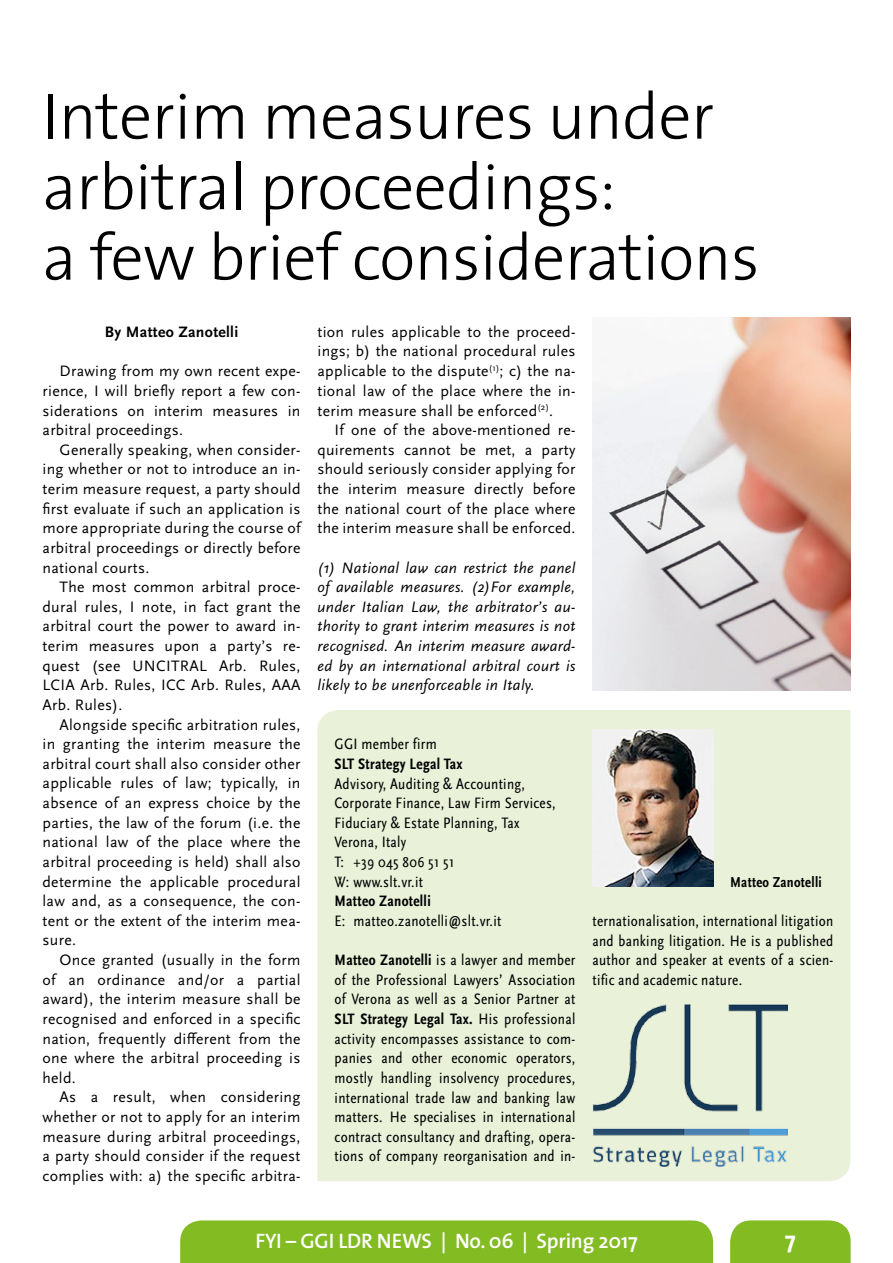
<style>
.page{position:relative;width:893px;height:1263px;background:#fff}
.page>*{position:absolute;margin:0;border:0;box-sizing:border-box;transform-origin:0 0}
.t1{font:300 66px/70.5px "The Sans";letter-spacing:-.01em;color:#000}
.t2{font:700 24px "The Sans";color:#fff}
.t3{font:600 21px "The Sans";letter-spacing:-.01em;color:#fff}
.t4{font:15.75px/19.6px "Scala Sans Pro";letter-spacing:.02em;color:#000;text-align:justify}
.t5{font:condensed 15.75px/19.6px "Scala Sans Pro";letter-spacing:.02em;color:#000;text-align:justify}
.t6{font:italic 15.75px/19.6px "Scala Sans Pro";letter-spacing:.02em;color:#000;text-align:justify}
.t7{font:700 condensed 15.75px "Scala Sans Pro";letter-spacing:.02em;color:#000}
.t8{font:700 15.75px "Scala Sans Pro";letter-spacing:.02em;color:#000}
.t9{font:700 condensed 15px "Scala Sans Pro";letter-spacing:.02em;color:#000}
.s1{font-weight:700}
</style>
<div class="page">
<svg style="left:730px;top:1220px;width:121px;height:43px;background:#88be2c"></svg>
<div style="left:180px;top:1220px;width:533px;height:43px;background:#82bb22"></div>
<div style="left:317px;top:710px;width:533px;height:471px;background:#e9f1d9"></div>
<img style="left:593px;top:730px;width:120px;height:157px">
<img style="left:592px;top:1004px;width:195px;height:163px">
<img style="left:592px;top:317px;width:259px;height:373px">
<h1 class="t1" style="left:42px;top:79px;width:719px">Interim measures under arbitral proceedings:<br>a few brief considerations</h1>
<p class="t8" style="left:105px;top:323px;width:135px">By Matteo Zanotelli</p>
<p class="t4" style="left:43px;top:361px;width:259px;text-indent:17px">Drawing from my own recent expe&shy;rience, I will briefly report a few con&shy;siderations on interim measures in arbitral proceedings.</p>
<p class="t4" style="left:43px;top:440px;width:259px;text-indent:17px">Generally speaking, when consider&shy;ing whether or not to introduce an in&shy;terim measure request, a party should first evaluate if such an application is more appropriate during the course of arbitral proceedings or directly before national courts.</p>
<p class="t4" style="left:43px;top:577px;width:259px;text-indent:17px">The most common arbitral proce&shy;dural rules, I note, in fact grant the arbitral court the power to award in&shy;terim measures upon a party’s re&shy;quest (see UNCITRAL Arb. Rules, LCIA Arb. Rules, ICC Arb. Rules, AAA Arb. Rules).</p>
<p class="t4" style="left:43px;top:714px;width:259px;text-indent:17px">Alongside specific arbitration rules, in granting the interim measure the arbitral court shall also consider other applicable rules of law; typically, in absence of an express choice by the parties, the law of the forum (i.e. the national law of the place where the arbitral proceeding is held) shall also determine the applicable procedural law and, as a consequence, the con&shy;tent or the extent of the interim mea&shy;sure.</p>
<p class="t4" style="left:43px;top:950px;width:259px;text-indent:17px">Once granted (usually in the form of an ordinance and/or a partial award), the interim measure shall be recognised and enforced in a specific nation, frequently different from the one where the arbitral proceeding is held.</p>
<p class="t4" style="left:43px;top:1087px;width:259px;text-indent:17px">As a result, when considering whether or not to apply for an interim measure during arbitral proceedings, a party should consider if the request complies with: a) the specific arbitra-</p>
<p class="t4" style="left:317px;top:322px;width:259px">tion rules applicable to the proceed&shy;ings; b) the national procedural rules applicable to the dispute<sup>(1)</sup>; c) the na&shy;tional law of the place where the in&shy;terim measure shall be enforced<sup>(2)</sup>.</p>
<p class="t4" style="left:317px;top:420px;width:259px;text-indent:17px">If one of the above-mentioned re&shy;quirements cannot be met, a party should seriously consider applying for the interim measure directly before the national court of the place where the interim measure shall be enforced.</p>
<p class="t6" style="left:317px;top:557px;width:259px">(1) National law can restrict the panel of available measures. (2)For example, under Italian Law, the arbitrator’s au&shy;thority to grant interim measures is not recognised. An interim measure award&shy;ed by an international arbitral court is likely to be unenforceable in Italy.</p>
<p class="t5" style="left:334px;top:734px;width:104px">GGI member firm</p>
<p class="t7" style="left:334px;top:754px;width:130px">SLT Strategy Legal Tax</p>
<p class="t5" style="left:334px;top:773px;width:223px;text-align:left">Advisory, Auditing &amp; Accounting,<br>Corporate Finance, Law Firm Services,<br>Fiduciary &amp; Estate Planning, Tax<br>Verona, Italy<br>T: +39 045 806 51 51<br>W: www.slt.vr.it</p>
<p class="t7" style="left:334px;top:892px;width:98px">Matteo Zanotelli</p>
<p class="t5" style="left:334px;top:911px;width:168px">E: matteo.zanotelli@slt.vr.it</p>
<p class="t5" style="left:335px;top:950px;width:242px"><span class="s1">Matteo Zanotelli</span> is a lawyer and member of the Professional Lawyers’ Association of Verona as well as a Senior Partner at <span class="s1">SLT Strategy Legal Tax.</span> His professional activity encompasses assistance to com&shy;panies and other economic operators, mostly handling insolvency procedures, international trade law and banking law matters. He specialises in international contract consultancy and drafting, opera&shy;tions of company reorganisation and in-</p>
<p class="t9" style="left:730px;top:873px;width:93px">Matteo Zanotelli</p>
<p class="t5" style="left:592px;top:911px;width:242px">ternationalisation, international litigation and banking litigation. He is a published author and speaker at events of a scien&shy;tific and academic nature.</p>
<h3 class="t3" style="left:256px;top:1223px;width:384px">FYI – GGI LDR NEWS | No. 06 | Spring 2017</h3>
<h2 class="t2" style="left:785px;top:1220px;width:12px">7</h2>
</div>
